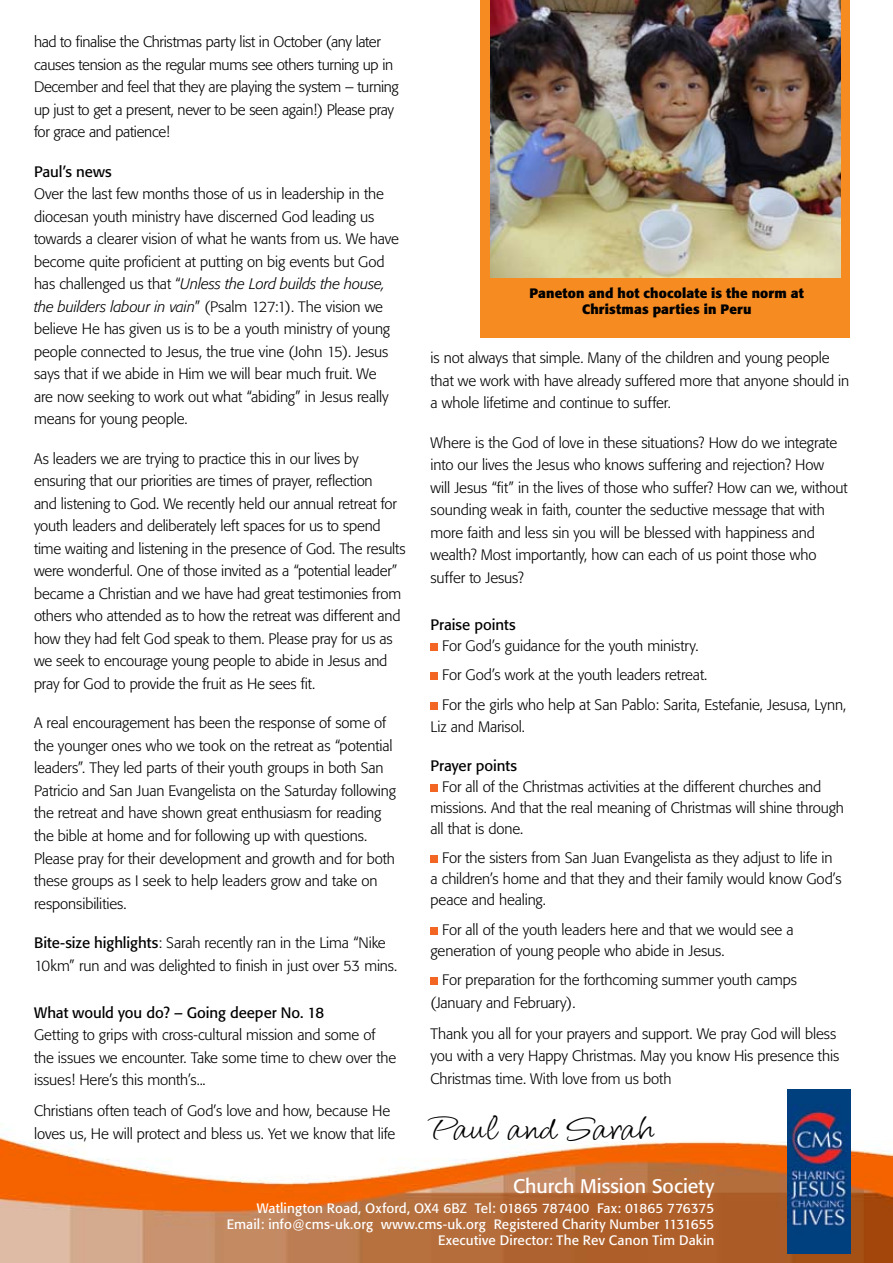
<style>
.page{position:relative;width:893px;height:1263px;background:#fff}
.page>*{position:absolute;margin:0;border:0;box-sizing:border-box;transform-origin:0 0}
.t1{font:33px "Licorice ROB";letter-spacing:.01em;color:#000;scale:1.5 1}
.t2{font:19.5px "Formata";color:#fff}
.t3{font:300 15px/22.5px "Formata";letter-spacing:-.01em;color:#000}
.t4{font:15px "Formata";letter-spacing:-.005em;color:#000}
.t5{font:13.5px/16.2px "Formata";letter-spacing:.01em;color:#fff;text-align:right}
.t6{font:700 13.5px/16.2px "Formata";letter-spacing:.01em;color:#000;text-align:center}
.s1{font-style:italic}
.s2{font-weight:400}
</style>
<div class="page">
<img style="left:0;top:1089px;width:893px;height:174px">
<div style="left:431px;top:643px;width:7px;height:8px;background:#f26523"></div>
<div style="left:431px;top:672px;width:7px;height:8px;background:#f26523"></div>
<div style="left:431px;top:702px;width:7px;height:8px;background:#f26523"></div>
<div style="left:431px;top:784px;width:7px;height:8px;background:#f26523"></div>
<div style="left:431px;top:855px;width:7px;height:8px;background:#f26523"></div>
<div style="left:431px;top:927px;width:7px;height:8px;background:#f26523"></div>
<div style="left:431px;top:977px;width:7px;height:8px;background:#f26523"></div>
<img style="left:787px;top:1089px;width:63px;height:164px">
<div style="left:480px;top:0;width:370px;height:337px;background:#f68b22"></div>
<img style="left:490px;top:0;width:351px;height:277px">
<p class="t3" style="left:34px;top:31px;width:366px">had to finalise the Christmas party list in October (any later causes tension as the regular mums see others turning up in December and feel that they are playing the system – turning up just to get a present, never to be seen again!) Please pray for grace and patience!</p>
<p class="t4" style="left:34px;top:162px;width:79px">Paul’s news</p>
<p class="t3" style="left:34px;top:183px;width:367px">Over the last few months those of us in leadership in the diocesan youth ministry have discerned God leading us towards a clearer vision of what he wants from us. We have become quite proficient at putting on big events but God has challenged us that “<span class="s1">Unless the Lord builds the house, the builders labour in vain</span>” (Psalm 127:1). The vision we believe He has given us is to be a youth ministry of young people connected to Jesus, the true vine (John 15). Jesus says that if we abide in Him we will bear much fruit. We are now seeking to work out what “abiding” in Jesus really means for young people.</p>
<p class="t3" style="left:34px;top:448px;width:373px">As leaders we are trying to practice this in our lives by ensuring that our priorities are times of prayer, reflection<br>and listening to God. We recently held our annual retreat for youth leaders and deliberately left spaces for us to spend time waiting and listening in the presence of God. The results were wonderful. One of those invited as a “potential leader” became a Christian and we have had great testimonies from others who attended as to how the retreat was different and how they had felt God speak to them. Please pray for us as we seek to encourage young people to abide in Jesus and pray for God to provide the fruit as He sees fit.</p>
<p class="t3" style="left:34px;top:712px;width:363px">A real encouragement has been the response of some of the younger ones who we took on the retreat as “potential leaders”. They led parts of their youth groups in both San Patricio and San Juan Evangelista on the Saturday following the retreat and have shown great enthusiasm for reading the bible at home and for following up with questions.<br>Please pray for their development and growth and for both these groups as I seek to help leaders grow and take on responsibilities.</p>
<p class="t3" style="left:34px;top:932px;width:365px"><span class="s2">Bite-size highlights</span>: Sarah recently ran in the Lima “Nike<br>10km” run and was delighted to finish in just over 53 mins.</p>
<p class="t4" style="left:34px;top:1003px;width:292px">What would you do? – Going deeper No. 18</p>
<p class="t3" style="left:34px;top:1024px;width:364px">Getting to grips with cross-cultural mission and some of the issues we encounter. Take some time to chew over the issues! Here’s this month’s...</p>
<p class="t3" style="left:34px;top:1100px;width:363px">Christians often teach of God’s love and how, because He loves us, He will protect and bless us. Yet we know that life</p>
<p class="t6" style="left:530px;top:285px;width:276px">Paneton and hot chocolate is the norm at<br>Christmas parties in Peru</p>
<p class="t3" style="left:431px;top:347px;width:420px">is not always that simple. Many of the children and young people that we work with have already suffered more that anyone should in a whole lifetime and continue to suffer.</p>
<p class="t3" style="left:431px;top:431px;width:419px">Where is the God of love in these situations? How do we integrate into our lives the Jesus who knows suffering and rejection? How<br>will Jesus “fit” in the lives of those who suffer? How can we, without sounding weak in faith, counter the seductive message that with more faith and less sin you will be blessed with happiness and wealth? Most importantly, how can each of us point those who suffer to Jesus?</p>
<p class="t4" style="left:431px;top:615px;width:87px">Praise points</p>
<p class="t3" style="left:442px;top:631px;width:406px;line-height:29.5px">For God’s guidance for the youth ministry.<br>For God’s work at the youth leaders retreat.<br>For the girls who help at San Pablo: Sarita, Estefanie, Jesusa, Lynn,</p>
<p class="t3" style="left:431px;top:716px;width:96px">Liz and Marisol.</p>
<p class="t4" style="left:431px;top:756px;width:88px">Prayer points</p>
<p class="t3" style="left:431px;top:776px;width:415px;line-height:21px;text-indent:12px">For all of the Christmas activities at the different churches and missions. And that the real meaning of Christmas will shine through all that is done.</p>
<p class="t3" style="left:431px;top:847px;width:413px;line-height:21px;text-indent:12px">For the sisters from San Juan Evangelista as they adjust to life in a children’s home and that they and their family would know God’s peace and healing.</p>
<p class="t3" style="left:431px;top:919px;width:365px;line-height:21px;text-indent:12px">For all of the youth leaders here and that we would see a generation of young people who abide in Jesus.</p>
<p class="t3" style="left:431px;top:969px;width:368px;text-indent:12px">For preparation for the forthcoming summer youth camps (January and February).</p>
<p class="t3" style="left:431px;top:1022px;width:410px">Thank you all for your prayers and support. We pray God will bless you with a very Happy Christmas. May you know His presence this<br>Christmas time. With love from us both</p>
<h1 class="t1" style="left:431px;top:1109px;width:151px">Paul and Sarah</h1>
<h2 class="t2" style="left:513px;top:1174px;width:203px">Church Mission Society</h2>
<p class="t5" style="left:227px;top:1200px;width:489px">Watlington Road, Oxford, OX4 6BZ Tel: 01865 787400 Fax: 01865 776375<br>Email: info@cms-uk.org www.cms-uk.org Registered Charity Number 1131655<br>Executive Director: The Rev Canon Tim Dakin</p>
</div>
